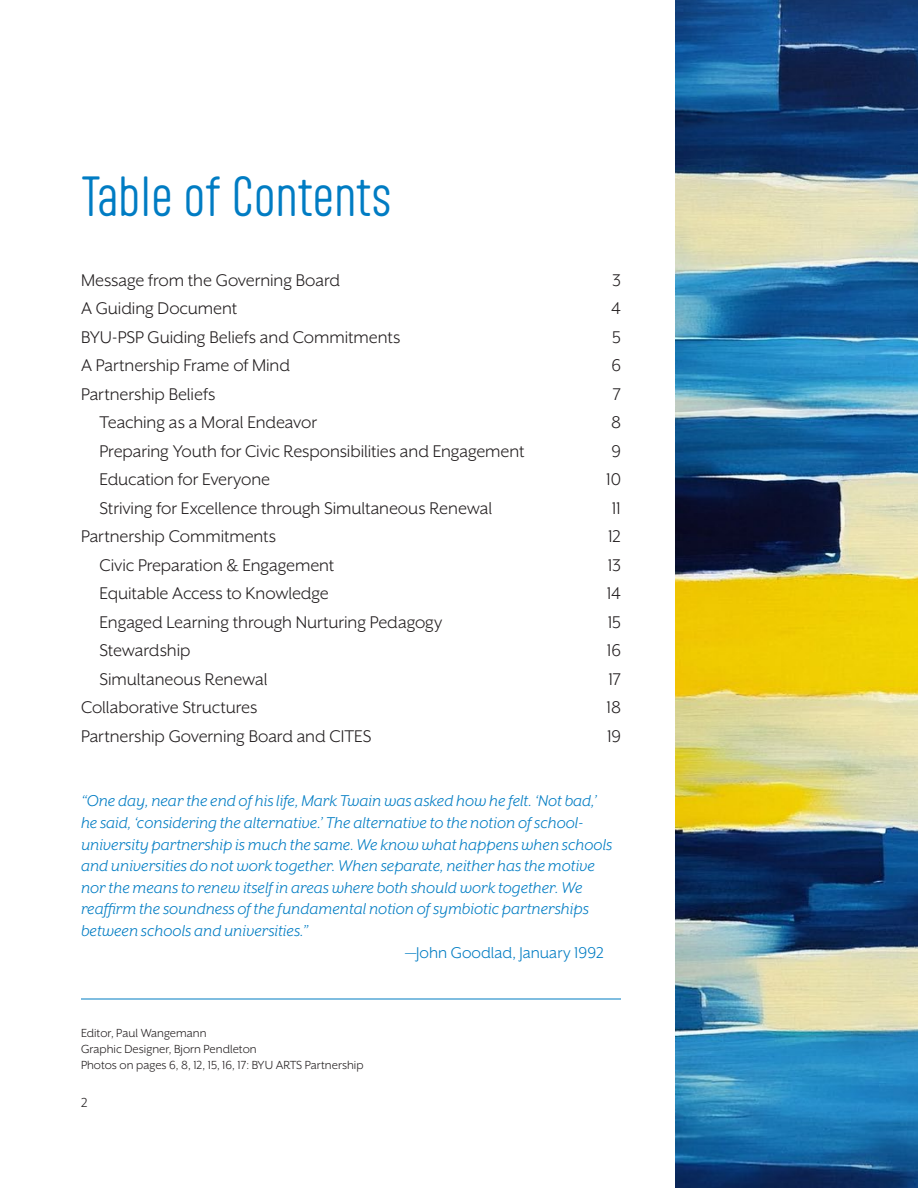
<style>
.page{position:relative;width:918px;height:1188px;background:#fff}
.page>*{position:absolute;margin:0;border:0;box-sizing:border-box;transform-origin:0 0}
.t1{font:300 48px "Aptly";letter-spacing:-.01em;color:#007cc3}
.Body_Copy_Reg{font:19.5px "Mr Eaves XL San OT";letter-spacing:-.005em;color:#231f20}
.t2{font:italic 18px/21.6px "Mr Eaves XL San OT";color:#007cc3}
.t3{font:18px "Mr Eaves XL San OT";color:#007cc3}
.t4{font:15px "Mr Eaves XL San OT";color:#231f20}
.t5{font:13.5px "Mr Eaves XL San OT";color:#231f20}
</style>
<div class="page">
<img style="left:675px;top:0;width:243px;height:1188px">
<hr style="left:81px;top:999px;width:540px;height:1px;background:#007cc3">
<p class="t1" style="left:81px;top:166px;width:313px">Table of Contents</p>
<p class="Body_Copy_Reg" style="left:81px;top:269px;width:261px">Message from the Governing Board</p>
<p class="Body_Copy_Reg" style="left:612px;top:269px;width:10px">3</p>
<p class="Body_Copy_Reg" style="left:81px;top:298px;width:158px">A Guiding Document</p>
<p class="Body_Copy_Reg" style="left:611px;top:298px;width:11px">4</p>
<p class="Body_Copy_Reg" style="left:81px;top:326px;width:321px">BYU-PSP Guiding Beliefs and Commitments</p>
<p class="Body_Copy_Reg" style="left:612px;top:326px;width:10px">5</p>
<p class="Body_Copy_Reg" style="left:81px;top:355px;width:211px">A Partnership Frame of Mind</p>
<p class="Body_Copy_Reg" style="left:611px;top:355px;width:11px">6</p>
<p class="Body_Copy_Reg" style="left:81px;top:383px;width:136px">Partnership Beliefs</p>
<p class="Body_Copy_Reg" style="left:613px;top:383px;width:10px">7</p>
<p class="Body_Copy_Reg" style="left:100px;top:412px;width:219px">Teaching as a Moral Endeavor</p>
<p class="Body_Copy_Reg" style="left:611px;top:412px;width:11px">8</p>
<p class="Body_Copy_Reg" style="left:100px;top:440px;width:427px">Preparing Youth for Civic Responsibilities and Engagement</p>
<p class="Body_Copy_Reg" style="left:611px;top:440px;width:11px">9</p>
<p class="Body_Copy_Reg" style="left:100px;top:469px;width:172px">Education for Everyone</p>
<p class="Body_Copy_Reg" style="left:606px;top:469px;width:16px">10</p>
<p class="Body_Copy_Reg" style="left:100px;top:497px;width:394px">Striving for Excellence through Simultaneous Renewal</p>
<p class="Body_Copy_Reg" style="left:612px;top:497px;width:11px">11</p>
<p class="Body_Copy_Reg" style="left:81px;top:526px;width:197px">Partnership Commitments</p>
<p class="Body_Copy_Reg" style="left:608px;top:526px;width:14px">12</p>
<p class="Body_Copy_Reg" style="left:100px;top:554px;width:236px">Civic Preparation &amp; Engagement</p>
<p class="Body_Copy_Reg" style="left:608px;top:554px;width:15px">13</p>
<p class="Body_Copy_Reg" style="left:100px;top:583px;width:231px">Equitable Access to Knowledge</p>
<p class="Body_Copy_Reg" style="left:607px;top:583px;width:16px">14</p>
<p class="Body_Copy_Reg" style="left:100px;top:611px;width:344px">Engaged Learning through Nurturing Pedagogy</p>
<p class="Body_Copy_Reg" style="left:608px;top:611px;width:15px">15</p>
<p class="Body_Copy_Reg" style="left:100px;top:640px;width:92px">Stewardship</p>
<p class="Body_Copy_Reg" style="left:607px;top:640px;width:16px">16</p>
<p class="Body_Copy_Reg" style="left:100px;top:668px;width:170px">Simultaneous Renewal</p>
<p class="Body_Copy_Reg" style="left:608px;top:668px;width:14px">17</p>
<p class="Body_Copy_Reg" style="left:81px;top:697px;width:178px">Collaborative Structures</p>
<p class="Body_Copy_Reg" style="left:607px;top:697px;width:16px">18</p>
<p class="Body_Copy_Reg" style="left:81px;top:725px;width:292px">Partnership Governing Board and CITES</p>
<p class="Body_Copy_Reg" style="left:607px;top:725px;width:15px">19</p>
<p class="t2" style="left:81px;top:790px;width:533px">“One day, near the end of his life, Mark Twain was asked how he felt. ‘Not bad,’ he said, ‘considering the alternative.’ The alternative to the notion of school&shy;university partnership is much the same. We know what happens when schools and universities do not work together. When separate, neither has the motive nor the means to renew itself in areas where both should work together. We reaffirm the soundness of the fundamental notion of symbiotic partnerships between schools and universities.”</p>
<p class="t3" style="left:405px;top:942px;width:201px">—John Goodlad, January 1992</p>
<p class="t5" style="left:81px;top:1025px;width:127px">Editor, Paul Wangemann</p>
<p class="t5" style="left:81px;top:1042px;width:177px">Graphic Designer, Bjorn Pendleton</p>
<p class="t5" style="left:81px;top:1058px;width:284px">Photos on pages 6, 8, 12, 15, 16, 17: BYU ARTS Partnership</p>
<p class="t4" style="left:81px;top:1094px;width:8px">2</p>
</div>
